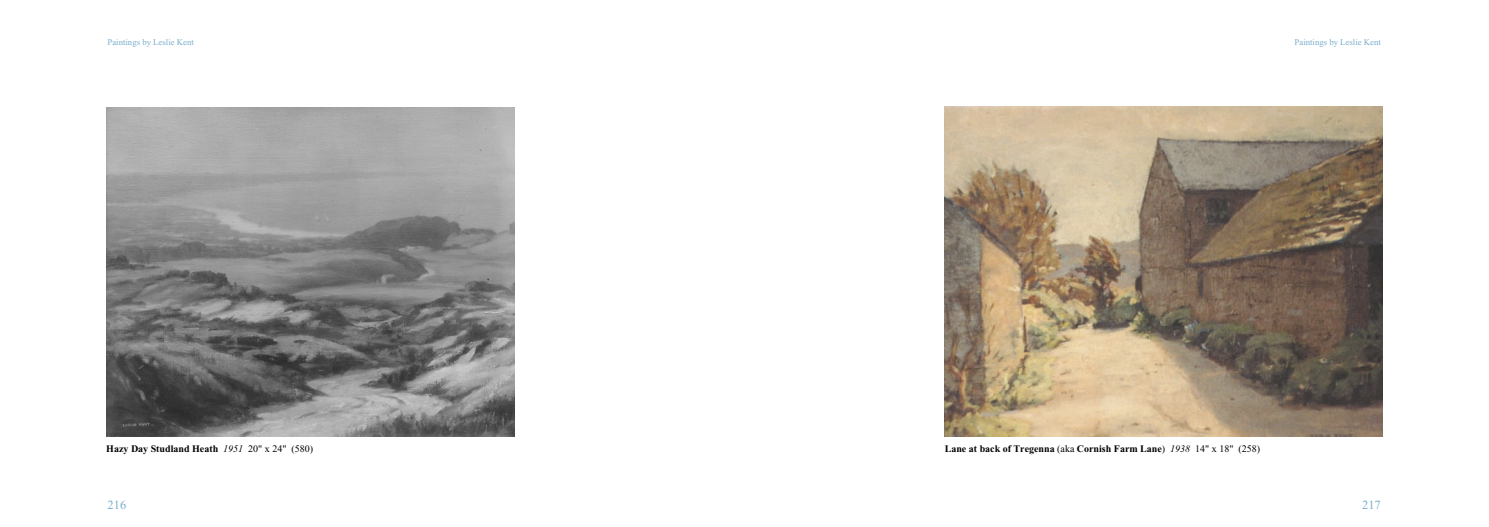
<style>
.page{position:relative;width:1489px;height:527px;background:#fff}
.page>*{position:absolute;margin:0;border:0;box-sizing:border-box;transform-origin:0 0}
.t1{font:12.5px "Times New Roman";color:#7aafce}
.t2{font:700 10px "Times New Roman";color:#000}
.t3{font:8.75px "Times New Roman";color:#7aafce}
.s1{font-weight:400;font-style:italic}
.s2{font-weight:400}
</style>
<div class="page">
<img style="left:107px;top:107px;width:408px;height:329px">
<img style="left:945px;top:106px;width:437px;height:330px">
<p class="t3" style="left:108px;top:39px;width:88px">Paintings by Leslie Kent</p>
<p class="t3" style="left:1294px;top:39px;width:88px">Paintings by Leslie Kent</p>
<p class="t2" style="left:106px;top:445px;width:208px">Hazy Day Studland Heath <span class="s1">1951</span> <span class="s2">20" x 24" (580)</span></p>
<p class="t2" style="left:945px;top:445px;width:317px">Lane at back of Tregenna <span class="s2">(aka</span> Cornish Farm Lane<span class="s2">)</span> <span class="s1">1938</span> <span class="s2">14" x 18" (258)</span></p>
<p class="t1" style="left:108px;top:500px;width:20px">216</p>
<p class="t1" style="left:1362px;top:500px;width:20px">217</p>
</div>
